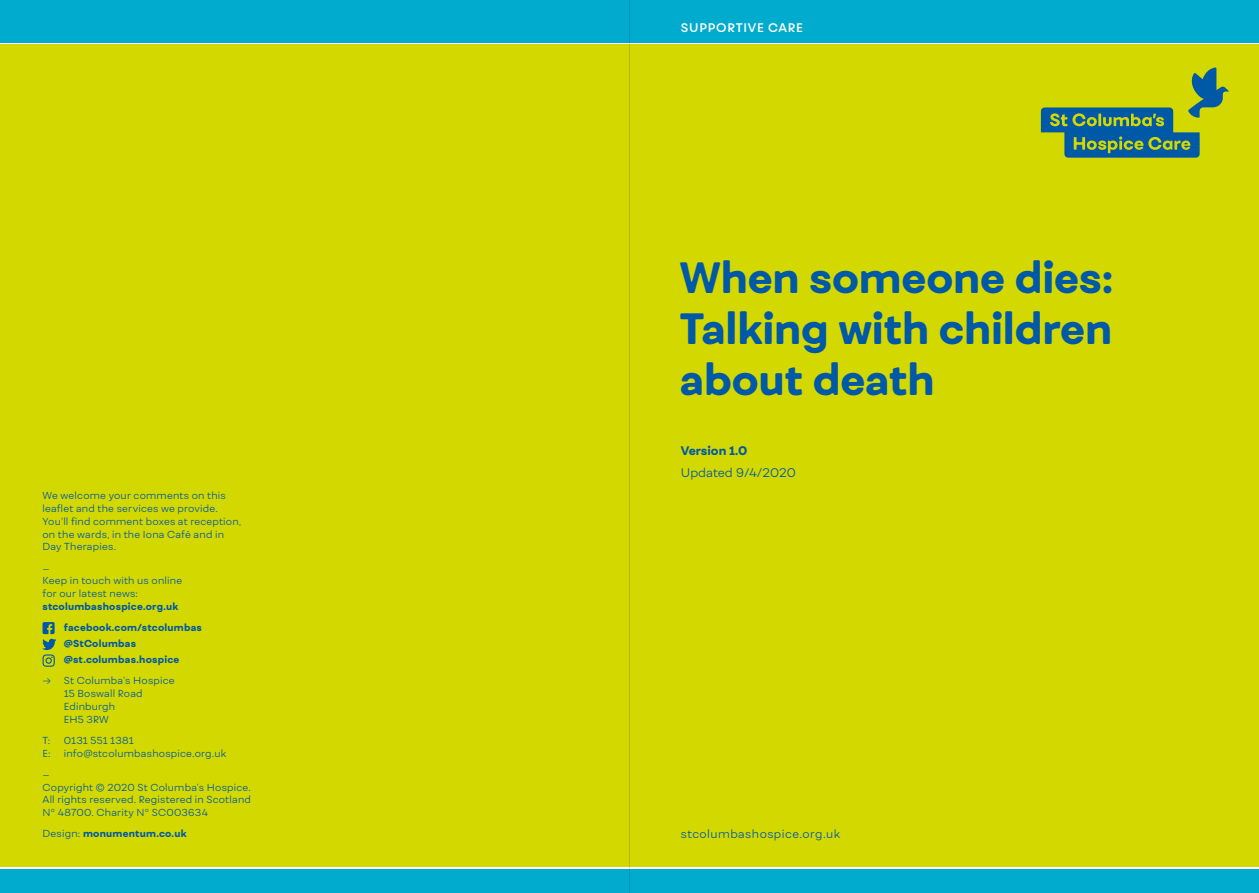
<style>
.page{position:relative;width:1259px;height:893px;background:#fff}
.page>*{position:absolute;margin:0;border:0;box-sizing:border-box;transform-origin:0 0}
.t1{font:800 42px/51px "Fibra One";letter-spacing:-.005em;color:#0059a6;text-align:justify}
.t2{font:300 12px "Fibra One";color:#0059a6}
.t3{font:600 12px "Fibra One";letter-spacing:.06em;color:#fff}
.t4{font:800 12px "Fibra One";color:#0059a6}
.t5{font:300 11.25px "Fibra One";letter-spacing:.04em;color:#0059a6}
.t6{font:300 9.75px/12.8px "Fibra One";letter-spacing:.02em;color:#0059a6}
.t7{font:800 9.75px/21.3px "Fibra One";letter-spacing:.02em;color:#0059a6}
.s1{font-family:"Brown Std";font-size:12px}
.s2{font-weight:300}
</style>
<div class="page">
<div style="left:0;top:45px;width:1259px;height:848px;background:#d3d800"></div>
<svg style="left:1041px;top:68px;width:188px;height:90px"></svg>
<svg style="left:43px;top:622px;width:13px;height:45px"></svg>
<div style="left:0;top:0;width:1259px;height:43px;background:#00abcd"></div>
<div style="left:0;top:867px;width:1259px;height:26px;background:linear-gradient(to right,#00abcd,#00abcd)"></div>
<div style="left:0;top:870px;width:1259px;height:23px;background:#00abcd"></div>
<hr style="left:629px;top:0;width:1px;height:893px;background:#dadada">
<p class="t3" style="left:681px;top:20px;width:124px">SUPPORTIVE CARE</p>
<h1 class="t1" style="left:680px;top:252px;width:435px">When someone dies:<br>Talking with children about death</h1>
<p class="t4" style="left:681px;top:443px;width:68px">Version 1.0</p>
<p class="t2" style="left:681px;top:465px;width:117px">Updated 9/4/2020</p>
<p class="t6" style="left:43px;top:489px;width:200px">We welcome your comments on this leaflet and the services we provide.<br>You’ll find comment boxes at reception, on the wards, in the Iona Café and in<br>Day Therapies.</p>
<p class="t6" style="left:43px;top:562px;width:141px">—<br>Keep in touch with us online for our latest news:</p>
<p class="t7" style="left:64px;top:596px;width:140px;text-indent:-21px">stcolumbashospice.org.uk facebook.com/stcolumbas</p>
<p class="t7" style="left:64px;top:635px;width:117px;line-height:15.9px">@StColumbas @st.columbas.hospice</p>
<p class="t6" style="left:64px;top:674px;width:112px;text-indent:-21px"><span class="s1">→</span> St Columba’s Hospice<br>15 Boswall Road<br>Edinburgh<br>EH5 3RW</p>
<p class="t6" style="left:43px;top:734px;width:9px">T:</p>
<p class="t6" style="left:64px;top:734px;width:71px">0131 551 1381</p>
<p class="t6" style="left:43px;top:746px;width:10px">E:</p>
<p class="t6" style="left:64px;top:746px;width:164px">info@stcolumbashospice.org.uk</p>
<p class="t6" style="left:43px;top:768px;width:210px">—<br>Copyright © 2020 St Columba’s Hospice.<br>All rights reserved. Registered in Scotland<br>N° 48700. Charity N° SC003634</p>
<p class="t7" style="left:43px;top:823px;width:146px"><span class="s2">Design:</span> monumentum.co.uk</p>
<p class="t5" style="left:681px;top:827px;width:161px">stcolumbashospice.org.uk</p>
</div>
